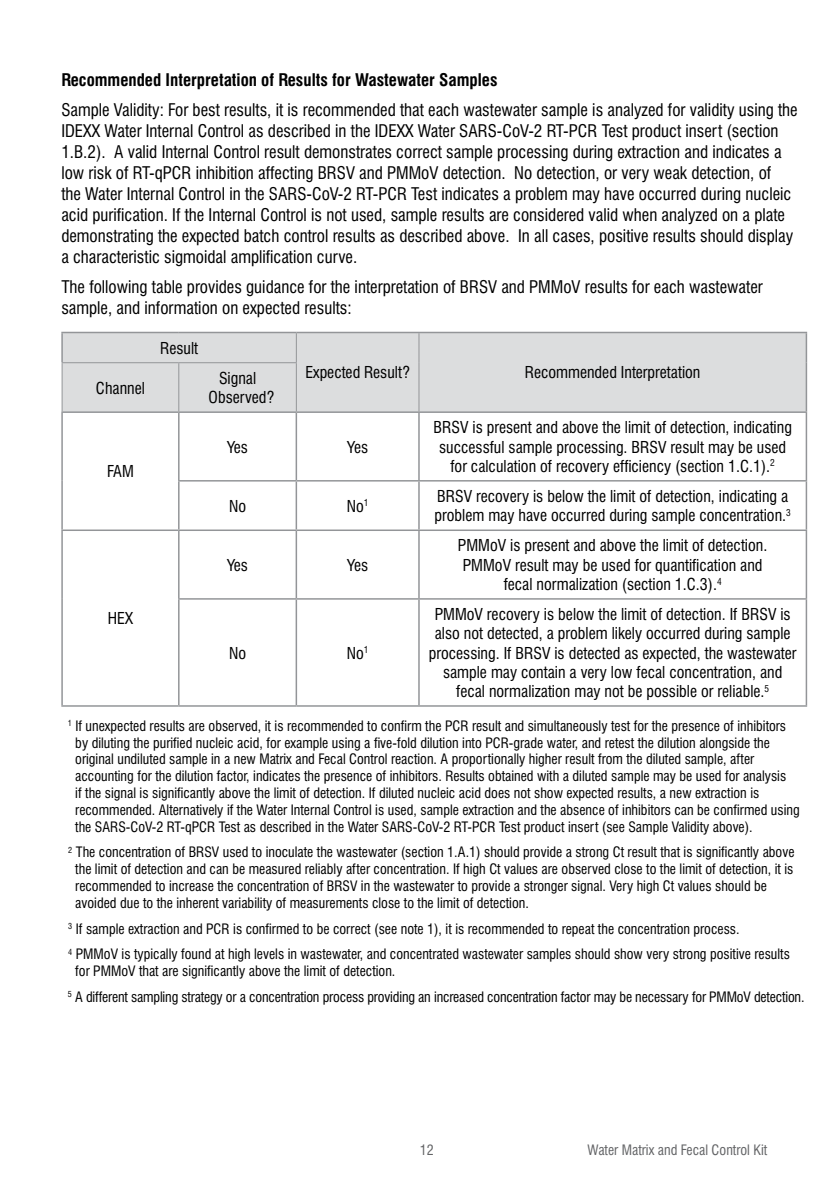
<style>
.page{position:relative;width:840px;height:1191px;background:#fff}
.page>*{position:absolute;margin:0;border:0;box-sizing:border-box;transform-origin:0 0}
.t1{font:condensed 17px/21px "Swiss 721 BT";color:#000}
.t2{font:700 condensed 17px "Swiss 721 BT";color:#000}
.t3{font:condensed 16px/19.2px "Swiss 721 BT";color:#000;text-align:center}
.t4{font:condensed 14px/16.8px "Swiss 721 BT";color:#000}
.t5{font:condensed 14px "Swiss 721 BT";color:#636466}
</style>
<div class="page">
<div style="left:63px;top:333px;width:742px;height:78px;background:#dcddde"></div>
<hr style="left:805px;top:413px;width:1px;height:67px;background:#939598">
<hr style="left:805px;top:481px;width:1px;height:48px;background:#939598">
<hr style="left:805px;top:531px;width:1px;height:67px;background:#939598">
<hr style="left:805px;top:599px;width:1px;height:106px;background:#939598">
<hr style="left:61px;top:332px;width:118px;height:1px;background:#939598">
<hr style="left:179px;top:332px;width:117px;height:1px;background:#939598">
<hr style="left:296px;top:332px;width:123px;height:1px;background:#939598">
<svg style="left:296px;top:333px;width:1px;height:29px"></svg>
<hr style="left:419px;top:332px;width:387px;height:1px;background:#939598">
<hr style="left:805px;top:333px;width:1px;height:30px;background:#939598">
<hr style="left:805px;top:363px;width:1px;height:48px;background:#939598">
<hr style="left:418px;top:333px;width:1px;height:30px;background:#939598">
<hr style="left:418px;top:363px;width:1px;height:48px;background:#939598">
<hr style="left:62px;top:362px;width:117px;height:1px;background:#939598">
<hr style="left:62px;top:363px;width:1px;height:48px;background:#939598">
<hr style="left:179px;top:362px;width:118px;height:1px;background:#939598">
<hr style="left:178px;top:363px;width:1px;height:48px;background:#939598">
<hr style="left:296px;top:363px;width:1px;height:48px;background:#939598">
<hr style="left:61px;top:411px;width:118px;height:2px;background:#939598">
<hr style="left:179px;top:411px;width:117px;height:2px;background:#939598">
<hr style="left:296px;top:411px;width:123px;height:2px;background:#939598">
<hr style="left:419px;top:411px;width:387px;height:2px;background:#939598">
<hr style="left:61px;top:413px;width:2px;height:68px;background:#939598">
<hr style="left:178px;top:413px;width:1px;height:67px;background:#939598">
<hr style="left:418px;top:413px;width:1px;height:67px;background:#939598">
<hr style="left:61px;top:481px;width:2px;height:48px;background:#939598">
<hr style="left:178px;top:480px;width:118px;height:1px;background:#939598">
<hr style="left:178px;top:481px;width:1px;height:48px;background:#939598">
<hr style="left:296px;top:480px;width:123px;height:1px;background:#939598">
<hr style="left:419px;top:480px;width:387px;height:1px;background:#939598">
<hr style="left:418px;top:481px;width:1px;height:48px;background:#939598">
<hr style="left:61px;top:529px;width:118px;height:2px;background:#939598">
<hr style="left:61px;top:531px;width:2px;height:68px;background:#939598">
<hr style="left:179px;top:529px;width:117px;height:2px;background:#939598">
<hr style="left:178px;top:531px;width:1px;height:67px;background:#939598">
<hr style="left:296px;top:529px;width:123px;height:2px;background:#939598">
<hr style="left:419px;top:529px;width:387px;height:2px;background:#939598">
<hr style="left:418px;top:531px;width:1px;height:67px;background:#939598">
<hr style="left:61px;top:599px;width:2px;height:106px;background:#939598">
<hr style="left:178px;top:598px;width:118px;height:1px;background:#939598">
<hr style="left:178px;top:599px;width:1px;height:106px;background:#939598">
<hr style="left:296px;top:598px;width:123px;height:1px;background:#939598">
<hr style="left:419px;top:598px;width:387px;height:1px;background:#939598">
<hr style="left:418px;top:599px;width:1px;height:106px;background:#939598">
<hr style="left:61px;top:705px;width:118px;height:1px;background:#939598">
<hr style="left:179px;top:705px;width:117px;height:1px;background:#939598">
<hr style="left:296px;top:705px;width:123px;height:1px;background:#939598">
<hr style="left:419px;top:705px;width:387px;height:1px;background:#939598">
<hr style="left:295px;top:413px;width:2px;height:67px;background:#939598">
<hr style="left:295px;top:481px;width:2px;height:48px;background:#939598">
<hr style="left:295px;top:531px;width:2px;height:67px;background:#939598">
<hr style="left:295px;top:599px;width:2px;height:106px;background:#939598">
<hr style="left:61px;top:333px;width:2px;height:29px;background:#939598">
<p class="t2" style="left:61px;top:69px;width:437px">Recommended Interpretation of Results for Wastewater Samples</p>
<p class="t1" style="left:61px;top:99px;width:737px">Sample Validity: For best results, it is recommended that each wastewater sample is analyzed for validity using the IDEXX Water Internal Control as described in the IDEXX Water SARS-CoV-2 RT-PCR Test product insert (section 1.B.2). A valid Internal Control result demonstrates correct sample processing during extraction and indicates a low risk of RT-qPCR inhibition affecting BRSV and PMMoV detection. No detection, or very weak detection, of<br>the Water Internal Control in the SARS-CoV-2 RT-PCR Test indicates a problem may have occurred during nucleic acid purification. If the Internal Control is not used, sample results are considered valid when analyzed on a plate demonstrating the expected batch control results as described above. In all cases, positive results should display a characteristic sigmoidal amplification curve.</p>
<p class="t1" style="left:61px;top:276px;width:702px">The following table provides guidance for the interpretation of BRSV and PMMoV results for each wastewater sample, and information on expected results:</p>
<p class="t3" style="left:160px;top:338px;width:39px">Result</p>
<p class="t3" style="left:305px;top:363px;width:106px">Expected Result?</p>
<p class="t3" style="left:524px;top:363px;width:177px">Recommended Interpretation</p>
<p class="t3" style="left:96px;top:378px;width:50px">Channel</p>
<p class="t3" style="left:208px;top:368px;width:67px">Signal<br>Observed?</p>
<p class="t3" style="left:107px;top:462px;width:28px">FAM</p>
<p class="t3" style="left:227px;top:437px;width:22px">Yes</p>
<p class="t3" style="left:347px;top:437px;width:22px">Yes</p>
<p class="t3" style="left:433px;top:418px;width:360px">BRSV is present and above the limit of detection, indicating successful sample processing. BRSV result may be used for calculation of recovery efficiency (section 1.C.1).<sup>2</sup></p>
<p class="t3" style="left:229px;top:496px;width:19px">No</p>
<p class="t3" style="left:346px;top:496px;width:23px">No<sup>1</sup></p>
<p class="t3" style="left:434px;top:486px;width:357px;text-align:left">BRSV recovery is below the limit of detection, indicating a problem may have occurred during sample concentration.<sup>3</sup></p>
<p class="t3" style="left:227px;top:555px;width:22px">Yes</p>
<p class="t3" style="left:347px;top:555px;width:22px">Yes</p>
<p class="t3" style="left:457px;top:536px;width:311px">PMMoV is present and above the limit of detection.<br>PMMoV result may be used for quantification and fecal normalization (section 1.C.3).<sup>4</sup></p>
<p class="t3" style="left:428px;top:604px;width:369px">PMMoV recovery is below the limit of detection. If BRSV is also not detected, a problem likely occurred during sample processing. If BRSV is detected as expected, the wastewater sample may contain a very low fecal concentration, and fecal normalization may not be possible or reliable.<sup>5</sup></p>
<p class="t4" style="left:75px;top:717px;width:725px;text-indent:-7px"><sup>1</sup> If unexpected results are observed, it is recommended to confirm the PCR result and simultaneously test for the presence of inhibitors by diluting the purified nucleic acid, for example using a five-fold dilution into PCR-grade water, and retest the dilution alongside the original undiluted sample in a new Matrix and Fecal Control reaction. A proportionally higher result from the diluted sample, after accounting for the dilution factor, indicates the presence of inhibitors. Results obtained with a diluted sample may be used for analysis<br>if the signal is significantly above the limit of detection. If diluted nucleic acid does not show expected results, a new extraction is recommended. Alternatively if the Water Internal Control is used, sample extraction and the absence of inhibitors can be confirmed using the SARS-CoV-2 RT-qPCR Test as described in the Water SARS-CoV-2 RT-PCR Test product insert (see Sample Validity above).</p>
<p class="t4" style="left:75px;top:844px;width:720px;text-indent:-7px"><sup>2</sup> The concentration of BRSV used to inoculate the wastewater (section 1.A.1) should provide a strong Ct result that is significantly above the limit of detection and can be measured reliably after concentration. If high Ct values are observed close to the limit of detection, it is recommended to increase the concentration of BRSV in the wastewater to provide a stronger signal. Very high Ct values should be avoided due to the inherent variability of measurements close to the limit of detection.</p>
<p class="t4" style="left:68px;top:915px;width:722px;line-height:25.8px"><sup>3</sup> If sample extraction and PCR is confirmed to be correct (see note 1), it is recommended to repeat the concentration process.<br><sup>4</sup> PMMoV is typically found at high levels in wastewater, and concentrated wastewater samples should show very strong positive results</p>
<p class="t4" style="left:68px;top:958px;width:737px;line-height:25.8px;text-indent:7px">for PMMoV that are significantly above the limit of detection.<br><sup>5</sup> A different sampling strategy or a concentration process providing an increased concentration factor may be necessary for PMMoV detection.</p>
<p class="t3" style="left:108px;top:609px;width:27px">HEX</p>
<p class="t3" style="left:229px;top:643px;width:19px">No</p>
<p class="t3" style="left:346px;top:643px;width:23px">No<sup>1</sup></p>
<p class="t5" style="left:419px;top:1141px;width:15px">12</p>
<p class="t5" style="left:587px;top:1141px;width:181px">Water Matrix and Fecal Control Kit</p>
</div>
